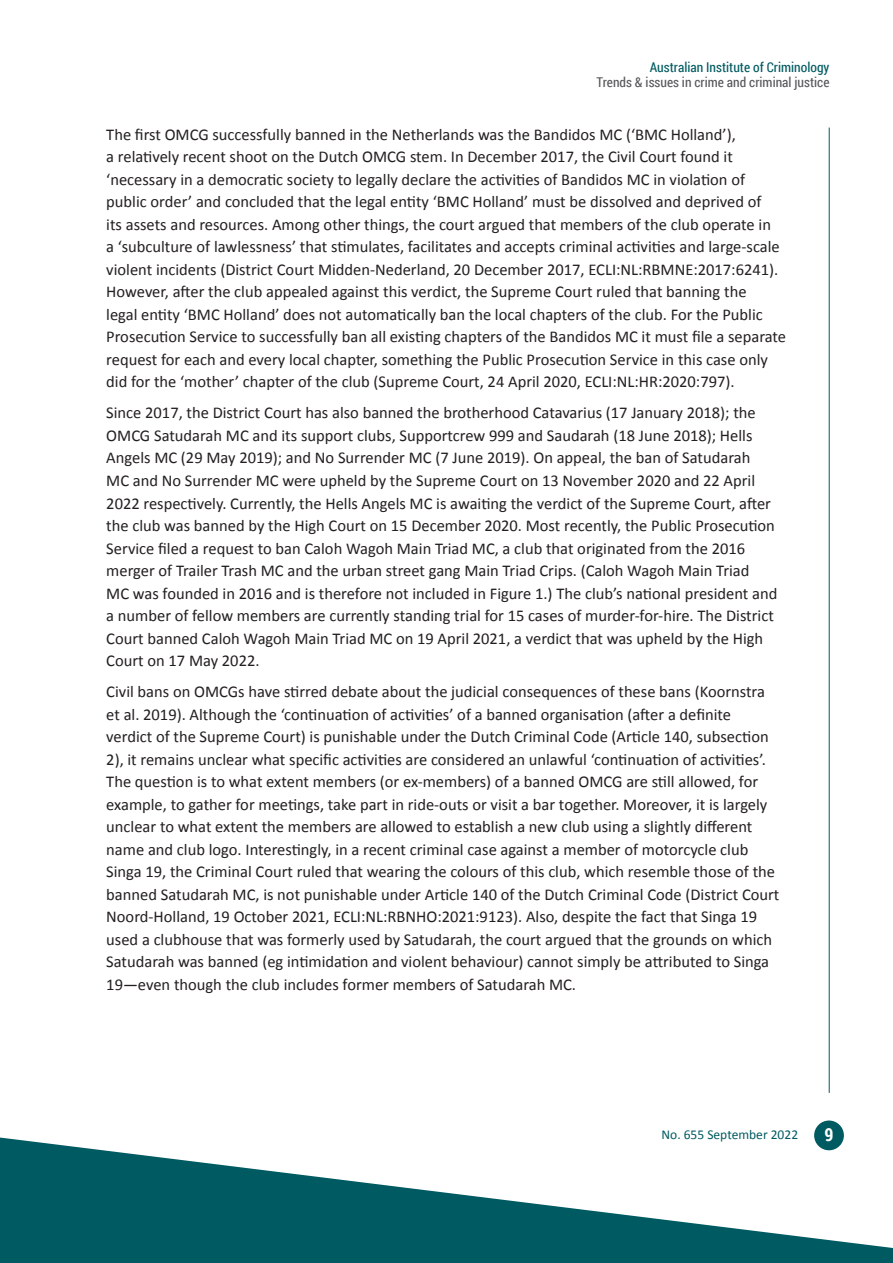
<style>
.page{position:relative;width:893px;height:1263px;background:#fff}
.page>*{position:absolute;margin:0;border:0;box-sizing:border-box;transform-origin:0 0}
.t1{font:700 18px "Roboto Condensed";color:#fff}
.body{font:16.5px/22.5px "Calibri";color:#231f20}
.t2{font:13.5px "Roboto Condensed";color:#57585a}
.t3{font:13.5px "Roboto Condensed";color:#005a61}
.t4{font:13.5px "Calibri";color:#005a61}
</style>
<div class="page">
<hr style="left:829px;top:128px;width:1px;height:965px;background:#005a61">
<div style="left:814px;top:1120px;width:30px;height:30px;background:#005a61;border-radius:50%"></div>
<svg style="left:0;top:1137px;width:893px;height:126px;fill:#005a61"></svg>
<p class="t3" style="left:650px;top:58px;width:181px">Australian Institute of Criminology</p>
<p class="t2" style="left:597px;top:73px;width:234px">Trends &amp; issues in crime and criminal justice</p>
<p class="body" style="left:106px;top:123px;width:681px">The first OMCG successfully banned in the Netherlands was the Bandidos MC (‘BMC Holland’),<br>a relatively recent shoot on the Dutch OMCG stem. In December 2017, the Civil Court found it ‘necessary in a democratic society to legally declare the activities of Bandidos MC in violation of public order’ and concluded that the legal entity ‘BMC Holland’ must be dissolved and deprived of<br>its assets and resources. Among other things, the court argued that members of the club operate in<br>a ‘subculture of lawlessness’ that stimulates, facilitates and accepts criminal activities and large-scale violent incidents (District Court Midden-Nederland, 20 December 2017, ECLI:NL:RBMNE:2017:6241).<br>However, after the club appealed against this verdict, the Supreme Court ruled that banning the<br>legal entity ‘BMC Holland’ does not automatically ban the local chapters of the club. For the Public Prosecution Service to successfully ban all existing chapters of the Bandidos MC it must file a separate request for each and every local chapter, something the Public Prosecution Service in this case only did for the ‘mother’ chapter of the club (Supreme Court, 24 April 2020, ECLI:NL:HR:2020:797).</p>
<p class="body" style="left:106px;top:402px;width:673px">Since 2017, the District Court has also banned the brotherhood Catavarius (17 January 2018); the OMCG Satudarah MC and its support clubs, Supportcrew 999 and Saudarah (18 June 2018); Hells Angels MC (29 May 2019); and No Surrender MC (7 June 2019). On appeal, the ban of Satudarah MC and No Surrender MC were upheld by the Supreme Court on 13 November 2020 and 22 April 2022 respectively. Currently, the Hells Angels MC is awaiting the verdict of the Supreme Court, after the club was banned by the High Court on 15 December 2020. Most recently, the Public Prosecution Service filed a request to ban Caloh Wagoh Main Triad MC, a club that originated from the 2016 merger of Trailer Trash MC and the urban street gang Main Triad Crips. (Caloh Wagoh Main Triad<br>MC was founded in 2016 and is therefore not included in Figure 1.) The club’s national president and a number of fellow members are currently standing trial for 15 cases of murder-for-hire. The District Court banned Caloh Wagoh Main Triad MC on 19 April 2021, a verdict that was upheld by the High Court on 17 May 2022.</p>
<p class="body" style="left:106px;top:680px;width:675px">Civil bans on OMCGs have stirred debate about the judicial consequences of these bans (Koornstra et al. 2019). Although the ‘continuation of activities’ of a banned organisation (after a definite verdict of the Supreme Court) is punishable under the Dutch Criminal Code (Article 140, subsection 2), it remains unclear what specific activities are considered an unlawful ‘continuation of activities’.<br>The question is to what extent members (or ex-members) of a banned OMCG are still allowed, for example, to gather for meetings, take part in ride-outs or visit a bar together. Moreover, it is largely unclear to what extent the members are allowed to establish a new club using a slightly different name and club logo. Interestingly, in a recent criminal case against a member of motorcycle club Singa 19, the Criminal Court ruled that wearing the colours of this club, which resemble those of the banned Satudarah MC, is not punishable under Article 140 of the Dutch Criminal Code (District Court Noord-Holland, 19 October 2021, ECLI:NL:RBNHO:2021:9123). Also, despite the fact that Singa 19 used a clubhouse that was formerly used by Satudarah, the court argued that the grounds on which Satudarah was banned (eg intimidation and violent behaviour) cannot simply be attributed to Singa 19—even though the club includes former members of Satudarah MC.</p>
<p class="t4" style="left:661px;top:1126px;width:138px">No. 655 September 2022</p>
<p class="t1" style="left:824px;top:1122px;width:10px">9</p>
</div>
